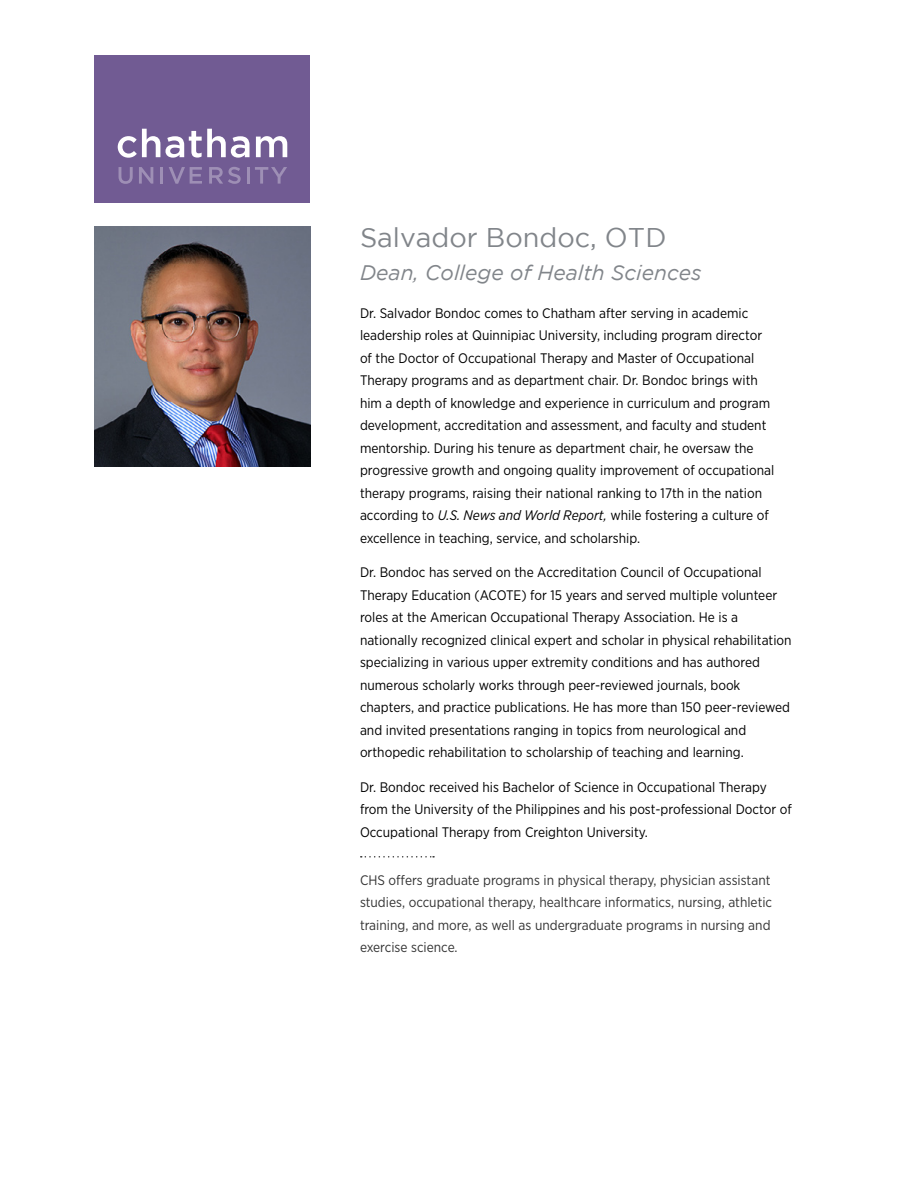
<style>
.page{position:relative;width:918px;height:1188px;background:#fff}
.page>*{position:absolute;margin:0;border:0;box-sizing:border-box;transform-origin:0 0}
.t1{font:27px "Gotham";color:#81858a}
.t2{font:italic 21px "Gotham";color:#81858a}
.t3{font:13.8px/22.5px "Gotham Narrow";color:#000}
.t4{font:13.8px/22.5px "Gotham Narrow";color:#343434}
.s1{font-style:italic}
</style>
<div class="page">
<svg style="left:361px;top:856px;width:73px;height:2px"></svg>
<div style="left:94px;top:55px;width:216px;height:147px;background:#715b93"></div>
<svg style="left:118px;top:129px;width:42px;height:29px"></svg>
<svg style="left:166px;top:129px;width:84px;height:29px"></svg>
<svg style="left:256px;top:136px;width:31px;height:21px"></svg>
<svg style="left:119px;top:167px;width:14px;height:17px"></svg>
<svg style="left:139px;top:167px;width:14px;height:17px"></svg>
<hr style="left:160px;top:167px;width:3px;height:17px;background:#9e8fb5">
<svg style="left:169px;top:167px;width:33px;height:17px"></svg>
<svg style="left:209px;top:167px;width:32px;height:17px"></svg>
<hr style="left:247px;top:167px;width:3px;height:17px;background:#9e8fb5">
<svg style="left:255px;top:167px;width:32px;height:17px"></svg>
<img style="left:94px;top:227px;width:216px;height:240px">
<h1 class="t1" style="left:360px;top:224px;width:308px">Salvador Bondoc, OTD</h1>
<h2 class="t2" style="left:360px;top:262px;width:343px">Dean, College of Health Sciences</h2>
<p class="t3" style="left:360px;top:301px;width:416px">Dr. Salvador Bondoc comes to Chatham after serving in academic leadership roles at Quinnipiac University, including program director of the Doctor of Occupational Therapy and Master of Occupational Therapy programs and as department chair. Dr. Bondoc brings with him a depth of knowledge and experience in curriculum and program development, accreditation and assessment, and faculty and student mentorship. During his tenure as department chair, he oversaw the progressive growth and ongoing quality improvement of occupational therapy programs, raising their national ranking to 17th in the nation according to <span class="s1">U.S. News and World Report,</span> while fostering a culture of excellence in teaching, service, and scholarship.</p>
<p class="t3" style="left:360px;top:561px;width:433px">Dr. Bondoc has served on the Accreditation Council of Occupational Therapy Education (ACOTE) for 15 years and served multiple volunteer roles at the American Occupational Therapy Association. He is a nationally recognized clinical expert and scholar in physical rehabilitation specializing in various upper extremity conditions and has authored numerous scholarly works through peer-reviewed journals, book chapters, and practice publications. He has more than 150 peer-reviewed and invited presentations ranging in topics from neurological and orthopedic rehabilitation to scholarship of teaching and learning.</p>
<p class="t3" style="left:360px;top:775px;width:433px">Dr. Bondoc received his Bachelor of Science in Occupational Therapy from the University of the Philippines and his post-professional Doctor of<br>Occupational Therapy from Creighton University.</p>
<p class="t4" style="left:360px;top:868px;width:414px">CHS offers graduate programs in physical therapy, physician assistant studies, occupational therapy, healthcare informatics, nursing, athletic training, and more, as well as undergraduate programs in nursing and exercise science.</p>
</div>
